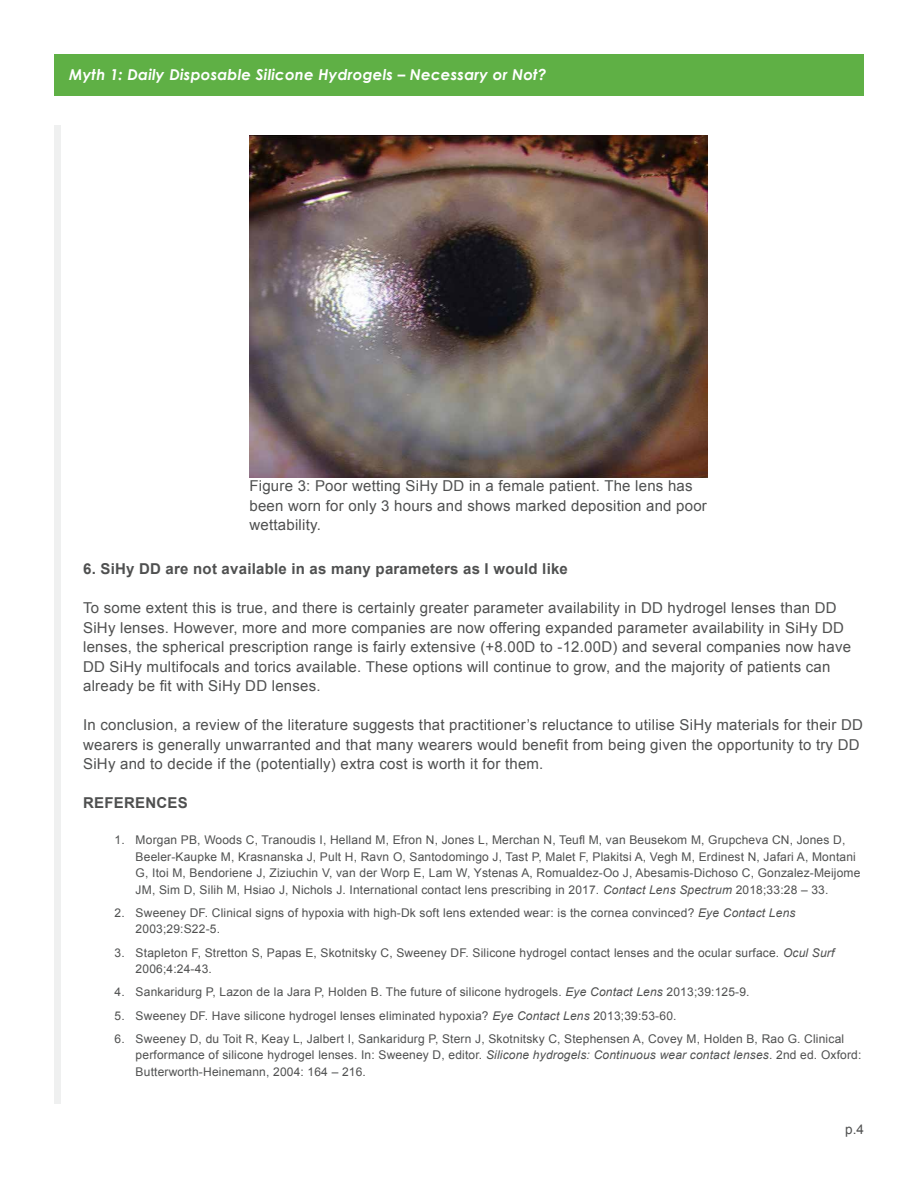
<style>
.page{position:relative;width:918px;height:1188px;background:#fff}
.page>*{position:absolute;margin:0;border:0;box-sizing:border-box;transform-origin:0 0}
.Text{font:15px/19.5px "Arial";letter-spacing:.015em;color:#4f5050}
.Text-2{font:700 15px "Arial";letter-spacing:.015em;color:#4f5050}
.t1{font:italic 700 15px "Century Gothic";letter-spacing:.015em;color:#fff}
.t2{font:13.5px "Arial";color:#4f5050}
.t3{font:12px/16.5px "Arial";letter-spacing:.015em;color:#4f5050}
.s1{font-style:italic}
</style>
<div class="page">
<div style="left:54px;top:54px;width:810px;height:41px;background:#5fb045"></div>
<div style="left:54px;top:125px;width:7px;height:979px;background:#eff0f0"></div>
<img style="left:249px;top:135px;width:458px;height:342px">
<p class="t1" style="left:69px;top:63px;width:479px">Myth 1: Daily Disposable Silicone Hydrogels – Necessary or Not?</p>
<p class="Text" style="left:249px;top:476px;width:459px">Figure 3: Poor wetting SiHy DD in a female patient. The lens has been worn for only 3 hours and shows marked deposition and poor wettability.</p>
<p class="Text-2" style="left:83px;top:559px;width:486px">6. SiHy DD are not available in as many parameters as I would like</p>
<p class="Text" style="left:83px;top:598px;width:769px">To some extent this is true, and there is certainly greater parameter availability in DD hydrogel lenses than DD SiHy lenses. However, more and more companies are now offering expanded parameter availability in SiHy DD lenses, the spherical prescription range is fairly extensive (+8.00D to -12.00D) and several companies now have DD SiHy multifocals and torics available. These options will continue to grow, and the majority of patients can already be fit with SiHy DD lenses.</p>
<p class="Text" style="left:83px;top:715px;width:781px">In conclusion, a review of the literature suggests that practitioner’s reluctance to utilise SiHy materials for their DD wearers is generally unwarranted and that many wearers would benefit from being given the opportunity to try DD<br>SiHy and to decide if the (potentially) extra cost is worth it for them.</p>
<p class="Text-2" style="left:83px;top:793px;width:106px">REFERENCES</p>
<p class="t3" style="left:136px;top:832px;width:726px;text-indent:-21px">1. Morgan PB, Woods C, Tranoudis I, Helland M, Efron N, Jones L, Merchan N, Teufl M, van Beusekom M, Grupcheva CN, Jones D, Beeler-Kaupke M, Krasnanska J, Pult H, Ravn O, Santodomingo J, Tast P, Malet F, Plakitsi A, Vegh M, Erdinest N, Jafari A, Montani G, Itoi M, Bendoriene J, Ziziuchin V, van der Worp E, Lam W, Ystenas A, Romualdez-Oo J, Abesamis-Dichoso C, Gonzalez-Meijome JM, Sim D, Silih M, Hsiao J, Nichols J. International contact lens prescribing in 2017. <span class="s1">Contact Lens Spectrum</span> 2018;33:28 – 33.</p>
<p class="t3" style="left:136px;top:905px;width:661px;text-indent:-21px">2. Sweeney DF. Clinical signs of hypoxia with high-Dk soft lens extended wear: is the cornea convinced? <span class="s1">Eye Contact Lens<br></span>2003;29:S22-5.</p>
<p class="t3" style="left:136px;top:944px;width:700px;text-indent:-21px">3. Stapleton F, Stretton S, Papas E, Skotnitsky C, Sweeney DF. Silicone hydrogel contact lenses and the ocular surface. <span class="s1">Ocul Surf<br></span>2006;4:24-43.</p>
<p class="t3" style="left:115px;top:984px;width:636px">4. Sankaridurg P, Lazon de la Jara P, Holden B. The future of silicone hydrogels. <span class="s1">Eye Contact Lens</span> 2013;39:125-9.</p>
<p class="t3" style="left:115px;top:1007px;width:563px">5. Sweeney DF. Have silicone hydrogel lenses eliminated hypoxia? <span class="s1">Eye Contact Lens</span> 2013;39:53-60.</p>
<p class="t3" style="left:136px;top:1031px;width:727px;text-indent:-21px">6. Sweeney D, du Toit R, Keay L, Jalbert I, Sankaridurg P, Stern J, Skotnitsky C, Stephensen A, Covey M, Holden B, Rao G. Clinical performance of silicone hydrogel lenses. In: Sweeney D, editor. <span class="s1">Silicone hydrogels: Continuous wear contact lenses</span>. 2nd ed. Oxford:<br>Butterworth-Heinemann, 2004: 164 – 216.</p>
<p class="t2" style="left:845px;top:1120px;width:20px">p.4</p>
</div>
